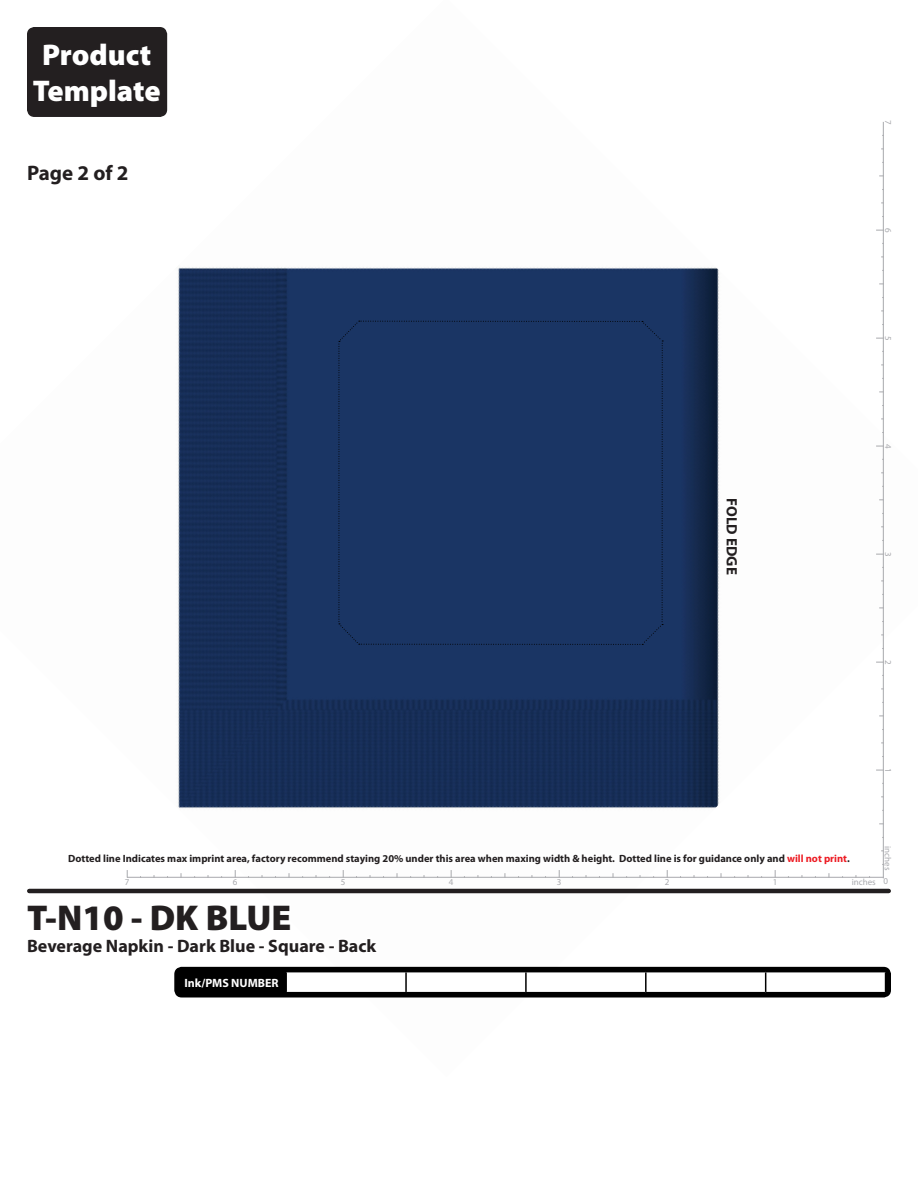
<style>
.page{position:relative;width:918px;height:1188px;background:#fff}
.page>*{position:absolute;margin:0;border:0;box-sizing:border-box;transform-origin:0 0}
.t1{font:900 36px "Myriad Pro";color:#231f20}
.t2{font:900 30px/36px "Myriad Pro";color:#fff;text-align:center}
.t3{font:700 21px "Myriad Pro";color:#231f20}
.t4{font:700 18px "Myriad Pro";color:#231f20}
.t5{font:700 15px "Myriad Pro";color:#231f20}
.t6{font:700 12px "Myriad Pro";color:#fff}
.t7{font:700 10.5px "Myriad Pro";color:#231f20}
.t8{font:9px "Myriad Pro";color:#a8a9ad}
.s1{color:#ed1c24}
</style>
<div class="page">
<img style="left:27px;top:27px;width:864px;height:969px">
<div style="left:28px;top:28px;width:138px;height:88px;background:#231f20;border-radius:7px"></div>
<div style="left:27px;top:27px;width:140px;height:90px;border:2px solid #231f20;border-radius:7px"></div>
<div style="left:27px;top:854px;width:864px;height:9px;background:#fff"></div>
<hr style="left:29px;top:889px;width:860px;height:4px;background:#231f20">
<hr style="left:127px;top:877px;width:757px;height:1px;background:#a8a9ad">
<hr style="left:883px;top:122px;width:1px;height:756px;background:#a8a9ad">
<div style="left:339px;top:321px;width:324px;height:324px;background:#1a3564"></div>
<svg style="left:27px;top:891px;width:859px;height:105px"></svg>
<hr style="left:178px;top:971px;width:107px;height:1px;background:#000">
<hr style="left:178px;top:992px;width:107px;height:1px;background:#000">
<div style="left:174px;top:967px;width:717px;height:31px;border:2px solid #000;border-radius:7px"></div>
<p class="t2" style="left:33px;top:37px;width:129px">Product<br>Template</p>
<p class="t3" style="left:27px;top:161px;width:103px">Page 2 of 2</p>
<p class="t5" style="left:740px;top:498px;width:78px;rotate:90deg">FOLD EDGE</p>
<p class="t8" style="left:893px;top:120px;width:6px;rotate:90deg">7</p>
<p class="t8" style="left:893px;top:228px;width:6px;rotate:90deg">6</p>
<p class="t8" style="left:893px;top:336px;width:6px;rotate:90deg">5</p>
<p class="t8" style="left:893px;top:444px;width:6px;rotate:90deg">4</p>
<p class="t8" style="left:893px;top:552px;width:6px;rotate:90deg">3</p>
<p class="t8" style="left:893px;top:660px;width:6px;rotate:90deg">2</p>
<p class="t7" style="left:68px;top:853px;width:783px">Dotted line Indicates max imprint area, factory recommend staying 20% under this area when maxing width &amp; height. Dotted line is for guidance only and <span class="s1">will not print</span>.</p>
<p class="t8" style="left:893px;top:768px;width:6px;rotate:90deg">1</p>
<p class="t8" style="left:893px;top:846px;width:26px;rotate:90deg">inches</p>
<p class="t8" style="left:125px;top:877px;width:6px">7</p>
<p class="t8" style="left:233px;top:877px;width:6px">6</p>
<p class="t8" style="left:341px;top:877px;width:6px">5</p>
<p class="t8" style="left:449px;top:877px;width:6px">4</p>
<p class="t8" style="left:557px;top:877px;width:6px">3</p>
<p class="t8" style="left:665px;top:877px;width:6px">2</p>
<p class="t8" style="left:773px;top:877px;width:6px">1</p>
<p class="t8" style="left:852px;top:877px;width:26px">inches</p>
<p class="t8" style="left:884px;top:876px;width:6px">0</p>
<p class="t1" style="left:27px;top:897px;width:266px">T-N10 - DK BLUE</p>
<p class="t4" style="left:27px;top:935px;width:351px">Beverage Napkin - Dark Blue - Square - Back</p>
<p class="t6" style="left:185px;top:976px;width:96px">Ink/PMS NUMBER</p>
</div>
